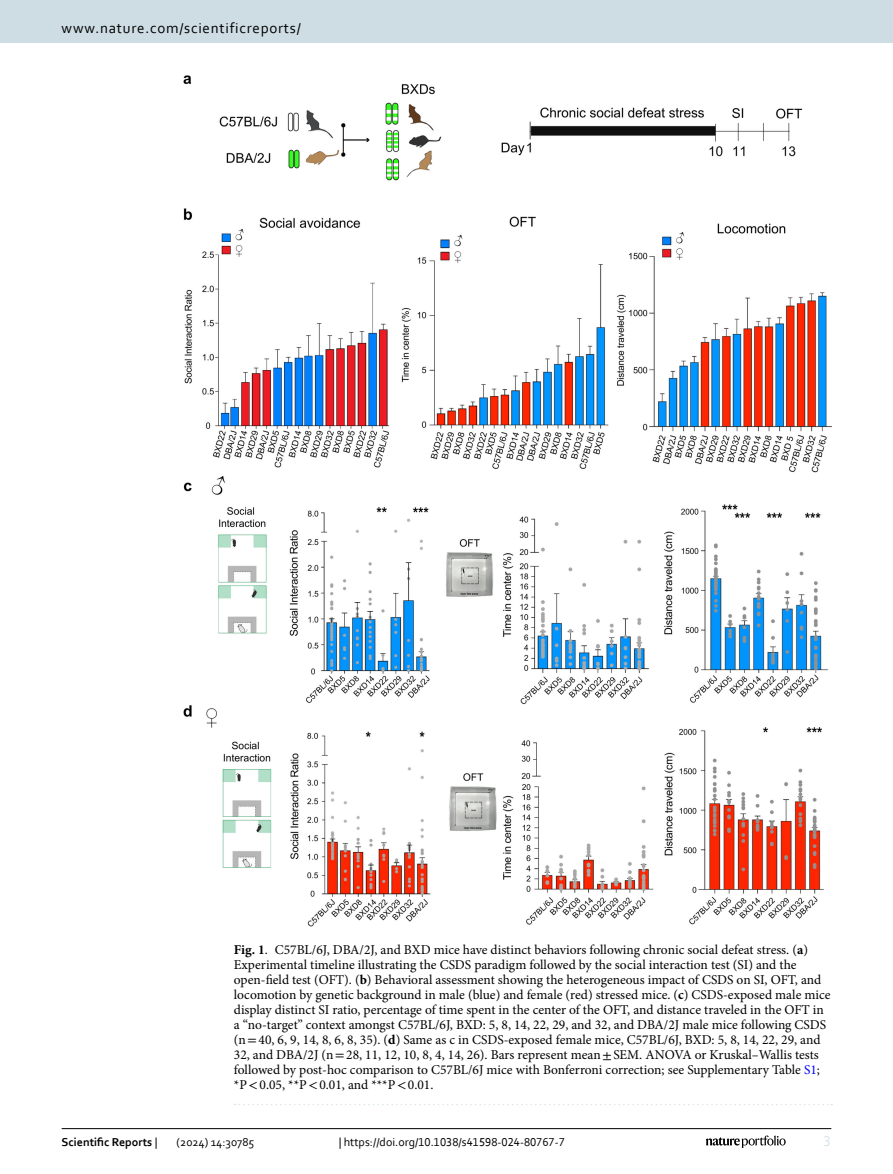
<style>
.page{position:relative;width:893px;height:1174px;background:#fff}
.page>*{position:absolute;margin:0;border:0;box-sizing:border-box;transform-origin:0 0}
.t1{font:15px "Corbel";letter-spacing:.05em;color:#000}
.t2{font:15px "Corbel";color:#d9e4eb}
.Figure_Caption{font:13.5px/15px "Minion Pro";color:#000}
.t3{font:12px "Corbel";color:#000}
.t4{font:700 12px "Corbel";color:#000}
.s1{font-weight:700}
.s2{font-family:"STIX"}
.s3{color:#00f}
.s4{font-weight:400}
</style>
<div class="page">
<img style="left:184px;top:76px;width:647px;height:850px">
<svg style="left:235px;top:1104px;width:597px;height:1px"></svg>
<hr style="left:62px;top:1128px;width:769px;height:1px;background:#000">
<svg style="left:706px;top:1135px;width:80px;height:12px"></svg>
<div style="left:0;top:0;width:893px;height:43px;background:#cedde4"></div>
<p class="t1" style="left:62px;top:18px;width:241px">www.nature.com/scientificreports/</p>
<p class="Figure_Caption" style="left:234px;top:942px;width:598px"><span class="s1">Fig. 1</span>. C57BL/6J, DBA/2J, and BXD mice have distinct behaviors following chronic social defeat stress. (<span class="s1">a</span>)<br>Experimental timeline illustrating the CSDS paradigm followed by the social interaction test (SI) and the open-field test (OFT). (<span class="s1">b</span>) Behavioral assessment showing the heterogeneous impact of CSDS on SI, OFT, and locomotion by genetic background in male (blue) and female (red) stressed mice. (<span class="s1">c</span>) CSDS-exposed male mice display distinct SI ratio, percentage of time spent in the center of the OFT, and distance traveled in the OFT in a “no-target” context amongst C57BL/6J, BXD: 5, 8, 14, 22, 29, and 32, and DBA/2J male mice following CSDS (n<span class="s2">=</span>40, 6, 9, 14, 8, 6, 8, 35). (<span class="s1">d</span>) Same as c in CSDS-exposed female mice, C57BL/6J, BXD: 5, 8, 14, 22, 29, and 32, and DBA/2J (n<span class="s2">=</span>28, 11, 12, 10, 8, 4, 14, 26). Bars represent mean<span class="s2">±</span>SEM. ANOVA or Kruskal–Wallis tests followed by post-hoc comparison to C57BL/6J mice with Bonferroni correction; see Supplementary Table <span class="s3">S1</span>; *P<span class="s2">&lt;</span>0.05, **P<span class="s2">&lt;</span>0.01, and ***P<span class="s2">&lt;</span>0.01.</p>
<p class="t4" style="left:62px;top:1134px;width:97px">Scientific Reports <span class="s4">|</span></p>
<p class="t3" style="left:177px;top:1134px;width:79px">(2024) 14:30785</p>
<p class="t3" style="left:339px;top:1134px;width:228px">| https://doi.org/10.1038/s41598-024-80767-7</p>
<p class="t2" style="left:824px;top:1132px;width:9px">3</p>
</div>
